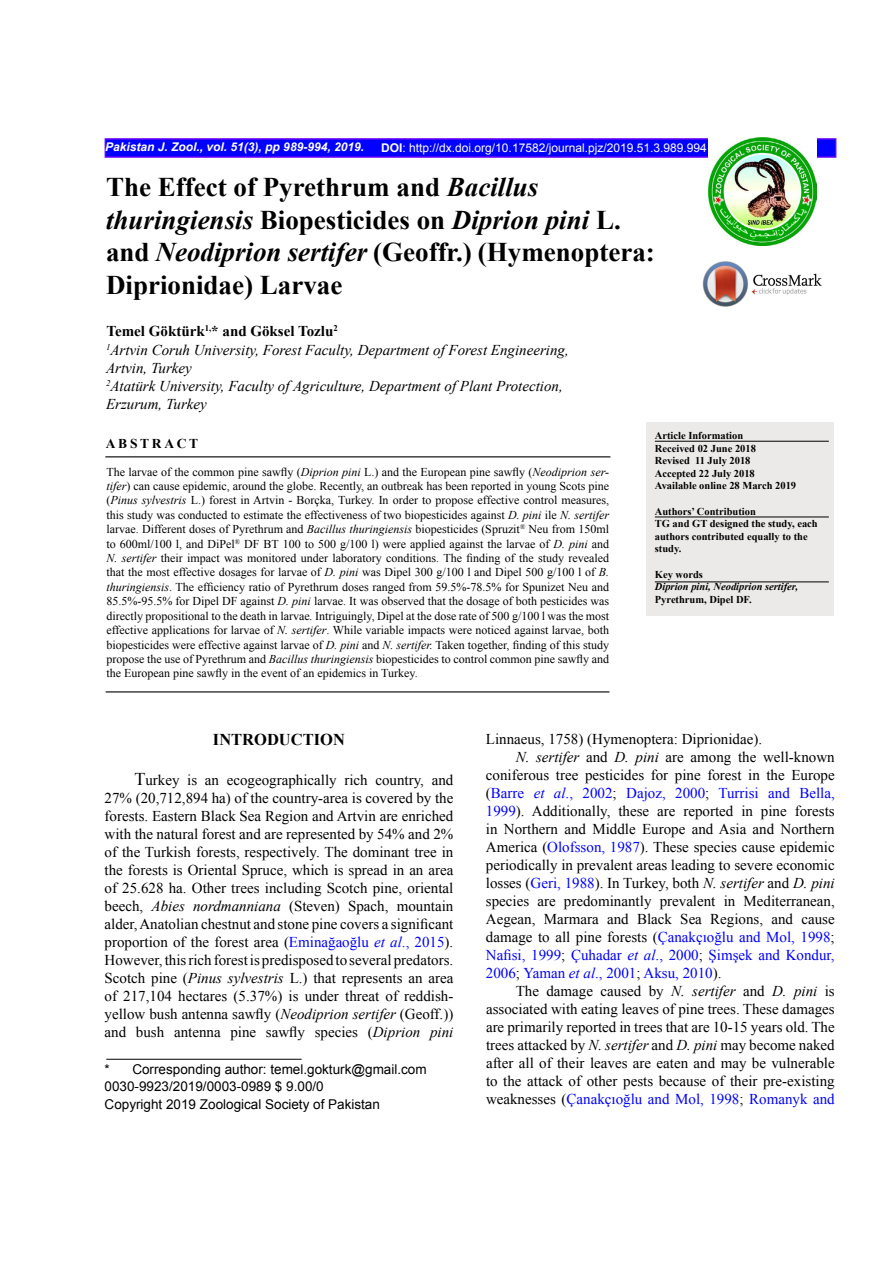
<style>
.page{position:relative;width:893px;height:1263px;background:#fff}
.page>*{position:absolute;margin:0;border:0;box-sizing:border-box;transform-origin:0 0}
.t1{font:700 27px/32.4px "Times New Roman";color:#000}
.t2{font:700 16.5px "Times New Roman";color:#000}
.t3{font:15px/18px "Times New Roman";color:#000;text-align:justify}
.t4{font:italic 15px/18.3px "Times New Roman";color:#000}
.t5{font:15px "Times New Roman";color:#00f}
.t6{font:13.5px/16.2px "Arial";color:#000}
.t7{font:700 13.5px "Times New Roman";letter-spacing:.2em;color:#000}
.t8{font:12px/14.4px "Times New Roman";color:#000;text-align:justify}
.t9{font:12px "Arial";color:#fff}
.t10{font:italic 700 12px "Arial";color:#fff}
.t11{font:700 10.5px/12.6px "Times New Roman";color:#000}
.t12{font:italic 700 10.5px "Times New Roman";color:#000}
.s1{font-weight:700}
.s2{font-style:italic}
.s3{font-weight:700;font-style:normal}
.s4{font-size:18px}
.s5{color:#00f}
.s6{font-style:italic;color:#00f}
.s7{color:#000}
</style>
<div class="page">
<img style="left:702px;top:261px;width:120px;height:45px">
<div style="left:105px;top:138px;width:731px;height:20px;background:#00f;border:2px solid #60f"></div>
<img style="left:708px;top:138px;width:108px;height:108px">
<div style="left:646px;top:422px;width:187px;height:194px;background:#ece9e9"></div>
<hr style="left:655px;top:517px;width:174px;height:1px;background:#000">
<hr style="left:105px;top:456px;width:505px;height:1px;background:#000">
<hr style="left:106px;top:691px;width:503px;height:1px;background:#000">
<hr style="left:655px;top:441px;width:174px;height:1px;background:#000">
<hr style="left:106px;top:1059px;width:196px;height:1px;background:#000">
<hr style="left:655px;top:581px;width:174px;height:1px;background:#000">
<p class="t10" style="left:105px;top:139px;width:260px">Pakistan J. Zool., vol. 51(3), pp 989-994, 2019.</p>
<p class="t9" style="left:381px;top:140px;width:327px"><span class="s1">DOI</span>: http://dx.doi.org/10.17582/journal.pjz/2019.51.3.989.994</p>
<h1 class="t1" style="left:106px;top:171px;width:550px">The Effect of Pyrethrum and <span class="s2">Bacillus thuringiensis</span> Biopesticides on <span class="s2">Diprion pini</span> L. and <span class="s2">Neodiprion sertifer</span> (Geoffr.) (Hymenoptera:<br>Diprionidae) Larvae</h1>
<p class="t4" style="left:106px;top:322px;width:464px"><span class="s3">Temel Göktürk</span><sup>1,</sup><span class="s3">* and Göksel Tozlu</span><sup>2<br></sup><sup>1</sup>Artvin Coruh University, Forest Faculty, Department of Forest Engineering, Artvin, Turkey<br><sup>2</sup>Atatürk University, Faculty of Agriculture, Department of Plant Protection, Erzurum, Turkey</p>
<p class="t7" style="left:106px;top:435px;width:94px">ABSTRACT</p>
<p class="t8" style="left:107px;top:464px;width:504px">The larvae of the common pine sawfly (<span class="s2">Diprion pini</span> L.) and the European pine sawfly (<span class="s2">Neodiprion ser&shy;tifer</span>) can cause epidemic, around the globe. Recently, an outbreak has been reported in young Scots pine (<span class="s2">Pinus sylvestris</span> L.) forest in Artvin - Borçka, Turkey. In order to propose effective control measures, this study was conducted to estimate the effectiveness of two biopesticides against <span class="s2">D. pini</span> ile <span class="s2">N. sertifer </span>larvae. Different doses of Pyrethrum and <span class="s2">Bacillus thuringiensis</span> biopesticides (Spruzit<sup>®</sup> Neu from 150ml to 600ml/100 l, and DiPel<sup>®</sup> DF BT 100 to 500 g/100 l) were applied against the larvae of <span class="s2">D. pini</span> and <span class="s2">N. sertifer</span> their impact was monitored under laboratory conditions. The finding of the study revealed that the most effective dosages for larvae of <span class="s2">D. pini</span> was Dipel 300 g/100 l and Dipel 500 g/100 l of <span class="s2">B. thuringiensis</span>. The efficiency ratio of Pyrethrum doses ranged from 59.5%-78.5% for Spunizet Neu and 85.5%-95.5% for Dipel DF against <span class="s2">D. pini</span> larvae. It was observed that the dosage of both pesticides was directly propositional to the death in larvae<span class="s2">.</span> Intriguingly, Dipel at the dose rate of 500 g/100 l was the most effective applications for larvae of <span class="s2">N. sertifer</span>. While variable impacts were noticed against larvae, both biopesticides were effective against larvae of <span class="s2">D. pini</span> and <span class="s2">N. sertifer.</span> Taken together, finding of this study propose the use of Pyrethrum and <span class="s2">Bacillus thuringiensis</span> biopesticides to control common pine sawfly and the European pine sawfly in the event of an epidemics in Turkey.</p>
<p class="t11" style="left:655px;top:429px;width:143px">Article Information<br>Received 02 June 2018<br>Revised 11 July 2018<br>Accepted 22 July 2018<br>Available online 28 March 2019</p>
<p class="t11" style="left:655px;top:504px;width:164px">Authors’ Contribution<br>TG and GT designed the study, each authors contributed equally to the study.</p>
<p class="t11" style="left:655px;top:567px;width:50px">Key words</p>
<p class="t12" style="left:655px;top:579px;width:145px">Diprion pini, Neodiprion sertifer,</p>
<p class="t11" style="left:655px;top:593px;width:98px">Pyrethrum, Dipel DF.</p>
<p class="t2" style="left:213px;top:728px;width:133px">INTRODUCTION</p>
<p class="t3" style="left:105px;top:770px;width:350px;text-indent:30px"><span class="s4">T</span>urkey is an ecogeographically rich country, and 27% (20,712,894 ha) of the country-area is covered by the forests. Eastern Black Sea Region and Artvin are enriched with the natural forest and are represented by 54% and 2% of the Turkish forests, respectively. The dominant tree in the forests is Oriental Spruce, which is spread in an area of 25.628 ha. Other trees including Scotch pine, oriental beech, <span class="s2">Abies nordmanniana</span> (Steven) Spach, mountain alder, Anatolian chestnut and stone pine covers a significant proportion of the forest area (<span class="s5">Eminağaoğlu</span> <span class="s6">et al</span><span class="s5">., 2015</span>).<br>However, this rich forest is predisposed to several predators.<br>Scotch pine (<span class="s2">Pinus sylvestris</span> L.) that represents an area of 217,104 hectares (5.37%) is under threat of reddish&shy;yellow bush antenna sawfly (<span class="s2">Neodiprion sertifer</span> (Geoff.)) and bush antenna pine sawfly species (<span class="s2">Diprion pini</span></p>
<p class="t6" style="left:105px;top:1062px;width:324px">* Corresponding author: temel.gokturk@gmail.com<br>0030-9923/2019/0003-0989 $ 9.00/0</p>
<p class="t6" style="left:105px;top:1096px;width:277px">Copyright 2019 Zoological Society of Pakistan</p>
<p class="t3" style="left:486px;top:730px;width:278px">Linnaeus, 1758) (Hymenoptera: Diprionidae).</p>
<p class="t3" style="left:516px;top:748px;width:320px"><span class="s2">N. sertifer</span> and <span class="s2">D. pini</span> are among the well-known</p>
<p class="t3" style="left:486px;top:766px;width:350px">coniferous tree pesticides for pine forest in the Europe</p>
<p class="t5" style="left:486px;top:783px;width:350px"><span class="s7">(</span>Barre <span class="s2">et al</span>., 2002<span class="s7">;</span> Dajoz, 2000<span class="s7">;</span> Turrisi and Bella,</p>
<p class="t3" style="left:486px;top:802px;width:350px"><span class="s5">1999</span>). Additionally, these are reported in pine forests</p>
<p class="t3" style="left:486px;top:820px;width:350px">in Northern and Middle Europe and Asia and Northern</p>
<p class="t3" style="left:486px;top:838px;width:350px">America (<span class="s5">Olofsson, 1987</span>). These species cause epidemic</p>
<p class="t3" style="left:486px;top:856px;width:350px">periodically in prevalent areas leading to severe economic</p>
<p class="t3" style="left:486px;top:874px;width:350px">losses (<span class="s5">Geri, 1988</span>). In Turkey, both <span class="s2">N. sertifer</span> and <span class="s2">D. pini</span></p>
<p class="t3" style="left:486px;top:892px;width:350px">species are predominantly prevalent in Mediterranean,</p>
<p class="t3" style="left:486px;top:910px;width:350px">Aegean, Marmara and Black Sea Regions, and cause</p>
<p class="t3" style="left:486px;top:928px;width:350px">damage to all pine forests (<span class="s5">Çanakçıoğlu and Mol, 1998</span>;</p>
<p class="t5" style="left:486px;top:945px;width:350px">Nafisi, 1999<span class="s7">;</span> Çuhadar <span class="s2">et al</span>., 2000<span class="s7">;</span> Şimşek and Kondur,</p>
<p class="t5" style="left:486px;top:963px;width:237px">2006<span class="s7">;</span> Yaman <span class="s2">et al</span>., 2001<span class="s7">;</span> Aksu, 2010<span class="s7">).</span></p>
<p class="t3" style="left:516px;top:982px;width:320px">The damage caused by <span class="s2">N. sertifer</span> and <span class="s2">D. pini</span> is</p>
<p class="t3" style="left:486px;top:1000px;width:350px">associated with eating leaves of pine trees. These damages</p>
<p class="t3" style="left:486px;top:1018px;width:350px">are primarily reported in trees that are 10-15 years old. The</p>
<p class="t3" style="left:486px;top:1036px;width:350px">trees attacked by <span class="s2">N. sertifer</span> and <span class="s2">D. pini</span> may become naked</p>
<p class="t3" style="left:486px;top:1054px;width:350px">after all of their leaves are eaten and may be vulnerable</p>
<p class="t3" style="left:486px;top:1072px;width:350px">to the attack of other pests because of their pre-existing</p>
<p class="t5" style="left:486px;top:1089px;width:350px"><span class="s7">weaknesses (</span>Çanakçıoğlu and Mol, 1998<span class="s7">;</span> Romanyk and</p>
</div>
